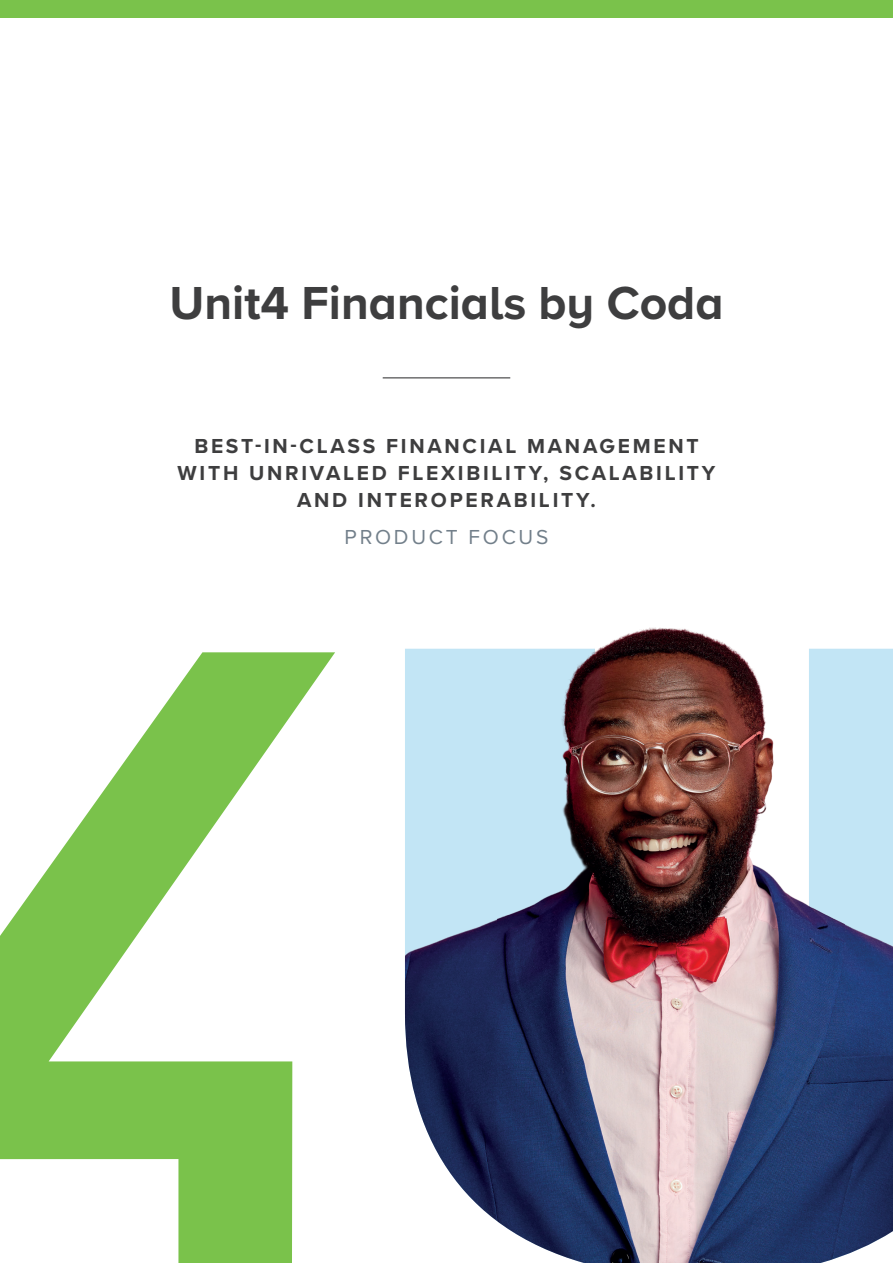
<style>
.page{position:relative;width:893px;height:1263px;background:#fff}
.page>*{position:absolute;margin:0;border:0;box-sizing:border-box;transform-origin:0 0}
.t1{font:700 48px "Proxima Nova A";color:#3e3e3f}
.t2{font:700 21px/27px "Proxima Nova A";letter-spacing:.13em;color:#3e3e3f;text-align:center}
.t3{font:21px "Proxima Nova A";letter-spacing:.13em;color:#727f8a}
</style>
<div class="page">
<div style="left:0;top:0;width:893px;height:17px;background:#7ac24b"></div>
<hr style="left:383px;top:377px;width:127px;height:1px;background:#3e3e3f">
<svg style="left:0;top:652px;width:335px;height:611px"></svg>
<img style="left:405px;top:649px;width:488px;height:614px">
<img style="left:497px;top:627px;width:347px;height:568px">
<h1 class="t1" style="left:169px;top:268px;width:556px">Unit4 Financials by Coda</h1>
<p class="t2" style="left:178px;top:432px;width:539px">BEST-IN-CLASS FINANCIAL MANAGEMENT<br>WITH UNRIVALED FLEXIBILITY, SCALABILITY<br>AND INTEROPERABILITY.</p>
<p class="t3" style="left:345px;top:522px;width:205px">PRODUCT FOCUS</p>
</div>
